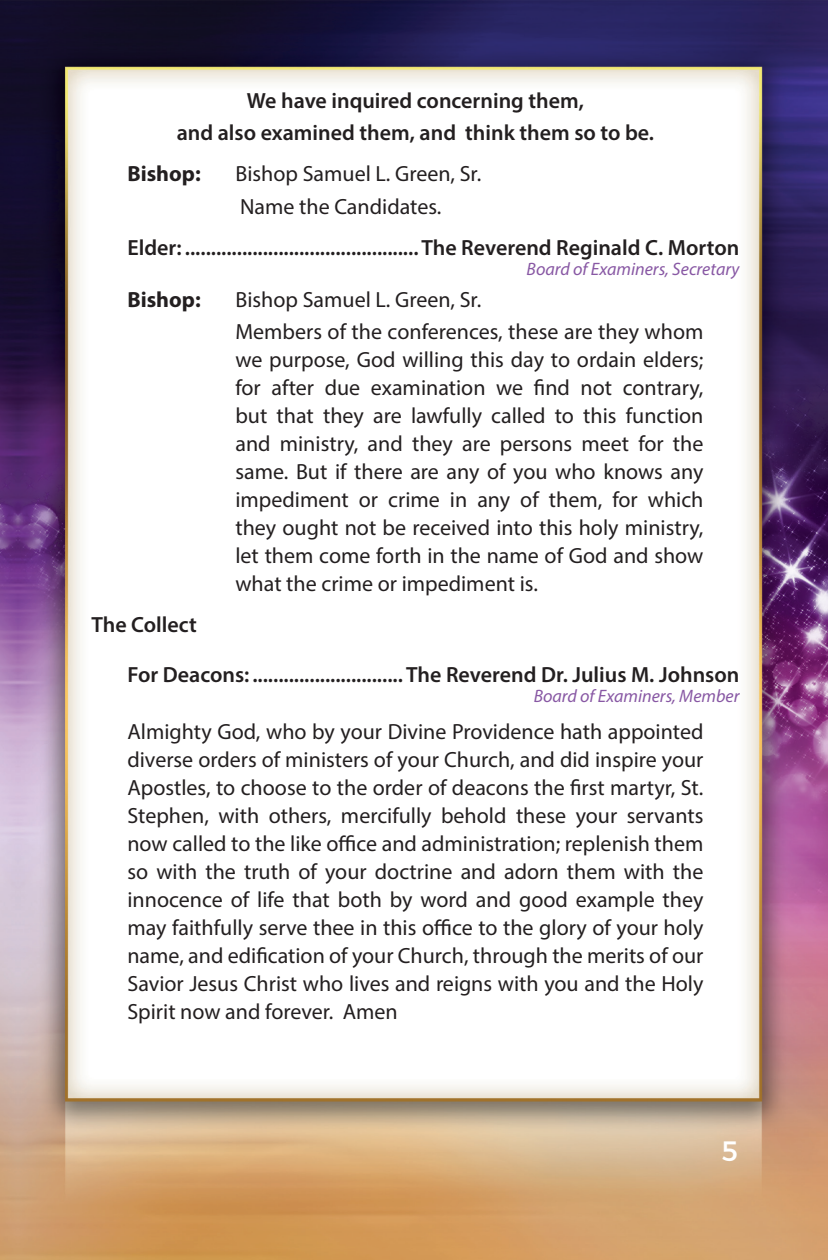
<style>
.page{position:relative;width:828px;height:1260px;background:#fff}
.page>*{position:absolute;margin:0;border:0;box-sizing:border-box;transform-origin:0 0}
.t1{font:28px "Montserrat";color:#fff}
.Call_to_Worship_BISHOP{font:22px/28px "Myriad Pro";color:#231f20;text-align:justify}
.Schedule_Tab_Elder{font:600 22px "Myriad Pro";color:#231f20}
.Schedule_Center{font:600 22px/32px "Myriad Pro";color:#231f20;text-align:center}
.Call_to_Worship_BISHOP-2{font:700 22px "Myriad Pro";color:#231f20}
.Schedule_Left{font:600 22px "Myriad Pro";color:#231f20}
.Schedule_Tab_Italics{font:italic 18px "Myriad Pro";color:#8858a4}
</style>
<div class="page">
<img style="left:0;top:0;width:828px;height:1260px">
<p class="Schedule_Center" style="left:177px;top:84px;width:479px">We have inquired concerning them,<br>and also examined them, and think them so to be.</p>
<p class="Call_to_Worship_BISHOP-2" style="left:127px;top:160px;width:75px">Bishop:</p>
<p class="Call_to_Worship_BISHOP" style="left:235px;top:160px;width:247px">Bishop Samuel L. Green, Sr.</p>
<p class="Call_to_Worship_BISHOP" style="left:240px;top:192px;width:203px">Name the Candidates.</p>
<p class="Schedule_Tab_Elder" style="left:127px;top:233px;width:614px">Elder: ............................................. The Reverend Reginald C. Morton</p>
<p class="Schedule_Tab_Italics" style="left:527px;top:257px;width:214px">Board of Examiners, Secretary</p>
<p class="Call_to_Worship_BISHOP-2" style="left:127px;top:285px;width:75px">Bishop:</p>
<p class="Call_to_Worship_BISHOP" style="left:235px;top:285px;width:247px">Bishop Samuel L. Green, Sr.</p>
<p class="Call_to_Worship_BISHOP" style="left:235px;top:317px;width:470px">Members of the conferences, these are they whom we purpose, God willing this day to ordain elders; for after due examination we find not contrary, but that they are lawfully called to this function and ministry, and they are persons meet for the same. But if there are any of you who knows any impediment or crime in any of them, for which they ought not be received into this holy ministry, let them come forth in the name of God and show what the crime or impediment is.</p>
<p class="Schedule_Left" style="left:91px;top:611px;width:107px">The Collect</p>
<p class="Schedule_Tab_Elder" style="left:127px;top:661px;width:614px">For Deacons: ............................. The Reverend Dr. Julius M. Johnson</p>
<p class="Schedule_Tab_Italics" style="left:534px;top:685px;width:207px">Board of Examiners, Member</p>
<p class="Call_to_Worship_BISHOP" style="left:127px;top:717px;width:578px">Almighty God, who by your Divine Providence hath appointed diverse orders of ministers of your Church, and did inspire your Apostles, to choose to the order of deacons the first martyr, St.<br>Stephen, with others, mercifully behold these your servants now called to the like office and administration; replenish them so with the truth of your doctrine and adorn them with the innocence of life that both by word and good example they may faithfully serve thee in this office to the glory of your holy name, and edification of your Church, through the merits of our Savior Jesus Christ who lives and reigns with you and the Holy Spirit now and forever. Amen</p>
<p class="t1" style="left:722px;top:1129px;width:18px">5</p>
</div>
